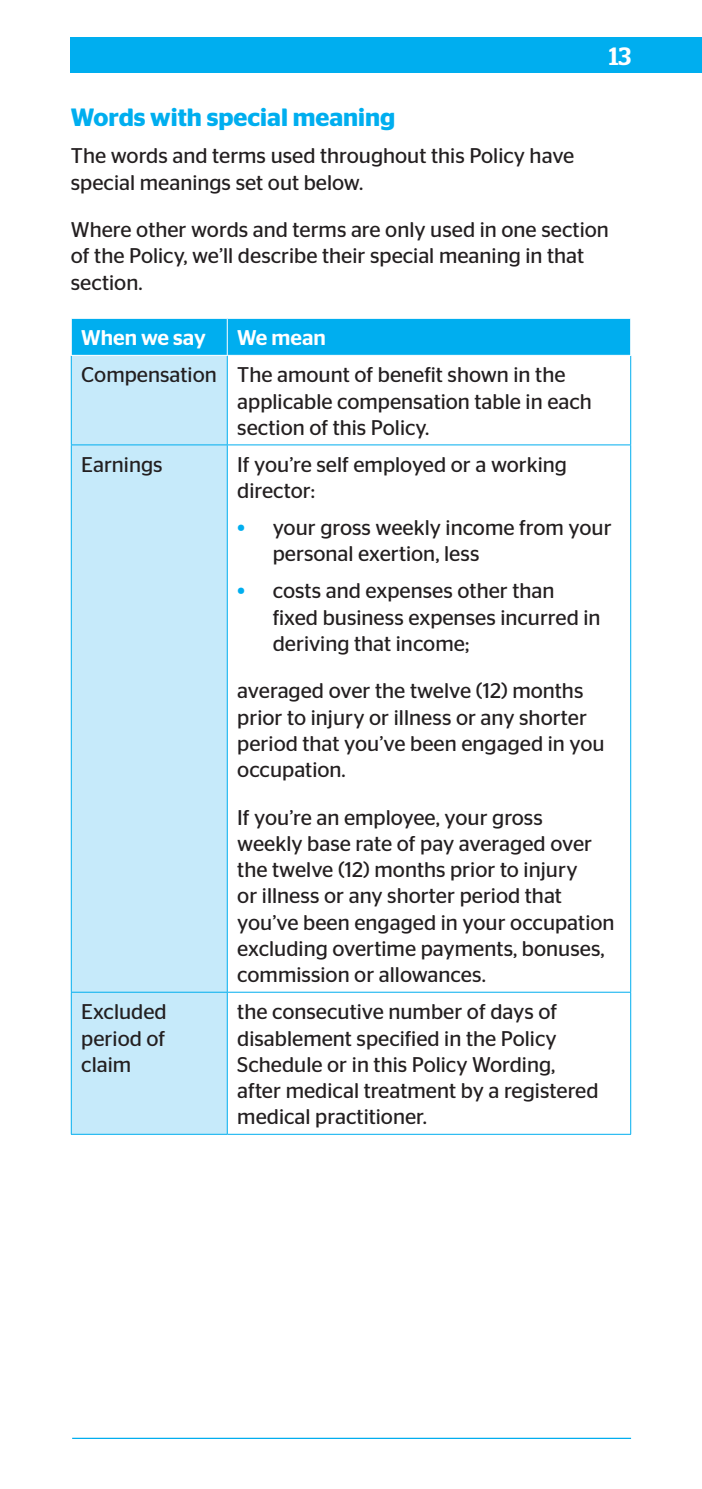
<style>
.page{position:relative;width:702px;height:1489px;background:#fff}
.page>*{position:absolute;margin:0;border:0;box-sizing:border-box;transform-origin:0 0}
.Heading_2{font:600 25px "Stag Sans";color:#00aeef}
.t1{font:500 25px "Stag";color:#fff}
.Body_text{font:21.25px/26.2px "Stag Sans";color:#231f20}
.Heading_table{font:500 21.25px "Stag Sans";color:#fff}
.s1{font-size:25px;color:#00aeef}
</style>
<div class="page">
<div style="left:71px;top:37px;width:631px;height:35px;background:#00aeef"></div>
<hr style="left:72px;top:1437px;width:559px;height:1px;background:#00aeef">
<div style="left:72px;top:319px;width:558px;height:36px;background:#00aeef"></div>
<div style="left:72px;top:356px;width:155px;height:777px;background:#c6eafa"></div>
<hr style="left:227px;top:319px;width:1px;height:36px;background:#fff">
<hr style="left:71px;top:356px;width:1px;height:88px;background:#00aeef">
<hr style="left:227px;top:356px;width:1px;height:88px;background:#00aeef">
<hr style="left:630px;top:356px;width:1px;height:88px;background:#00aeef">
<hr style="left:71px;top:444px;width:156px;height:1px;background:#00aeef">
<hr style="left:71px;top:445px;width:1px;height:546px;background:#00aeef">
<hr style="left:227px;top:444px;width:404px;height:1px;background:#00aeef">
<hr style="left:227px;top:445px;width:1px;height:546px;background:#00aeef">
<hr style="left:630px;top:445px;width:1px;height:546px;background:#00aeef">
<hr style="left:71px;top:991px;width:156px;height:1px;background:#00aeef">
<hr style="left:71px;top:992px;width:1px;height:141px;background:#00aeef">
<hr style="left:227px;top:991px;width:404px;height:1px;background:#00aeef">
<hr style="left:227px;top:992px;width:1px;height:141px;background:#00aeef">
<hr style="left:630px;top:992px;width:1px;height:141px;background:#00aeef">
<hr style="left:71px;top:1133px;width:156px;height:1px;background:#00aeef">
<hr style="left:227px;top:1133px;width:404px;height:1px;background:#00aeef">
<p class="t1" style="left:609px;top:41px;width:24px">13</p>
<p class="Heading_2" style="left:71px;top:103px;width:326px">Words with special meaning</p>
<p class="Body_text" style="left:71px;top:142px;width:505px">The words and terms used throughout this Policy have special meanings set out below.</p>
<p class="Body_text" style="left:71px;top:216px;width:539px">Where other words and terms are only used in one section of the Policy, we’ll describe their special meaning in that section.</p>
<p class="Heading_table" style="left:81px;top:326px;width:126px">When we say</p>
<p class="Heading_table" style="left:237px;top:326px;width:90px">We mean</p>
<p class="Body_text" style="left:81px;top:361px;width:137px">Compensation</p>
<p class="Body_text" style="left:237px;top:361px;width:356px">The amount of benefit shown in the applicable compensation table in each section of this Policy.</p>
<p class="Body_text" style="left:81px;top:451px;width:83px">Earnings</p>
<p class="Body_text" style="left:237px;top:451px;width:331px">If you’re self employed or a working director:</p>
<p class="Body_text" style="left:273px;top:514px;width:340px;text-indent:-35px"><span class="s1">•</span> your gross weekly income from your personal exertion, less</p>
<p class="Body_text" style="left:273px;top:577px;width:329px;text-indent:-35px"><span class="s1">•</span> costs and expenses other than fixed business expenses incurred in deriving that income;</p>
<p class="Body_text" style="left:237px;top:677px;width:369px">averaged over the twelve (12) months prior to injury or illness or any shorter period that you’ve been engaged in you occupation.</p>
<p class="Body_text" style="left:237px;top:803px;width:379px">If you’re an employee, your gross<br>weekly base rate of pay averaged over the twelve (12) months prior to injury<br>or illness or any shorter period that you’ve been engaged in your occupation excluding overtime payments, bonuses, commission or allowances.</p>
<p class="Body_text" style="left:81px;top:998px;width:87px;text-align:justify">Excluded period of claim</p>
<p class="Body_text" style="left:237px;top:998px;width:363px">the consecutive number of days of disablement specified in the Policy Schedule or in this Policy Wording, after medical treatment by a registered medical practitioner.</p>
</div>
